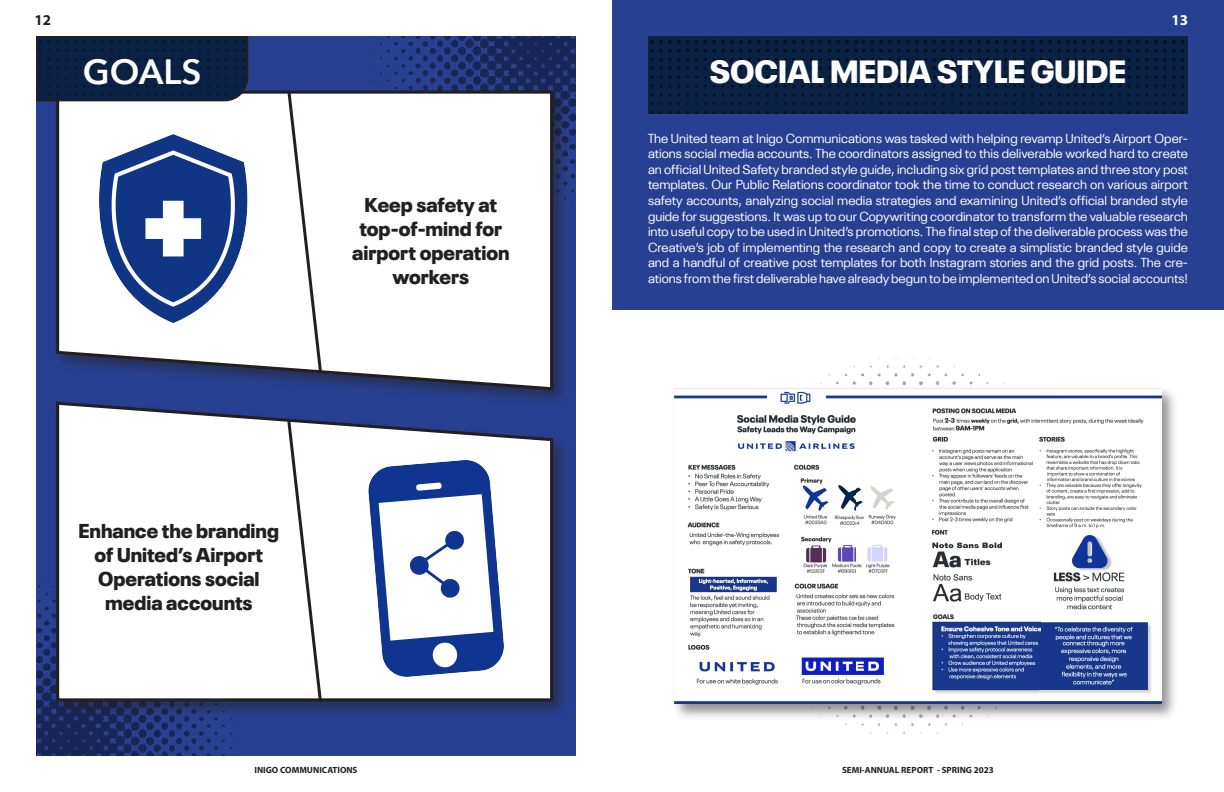
<style>
.page{position:relative;width:1224px;height:792px;background:#fff}
.page>*{position:absolute;margin:0;border:0;box-sizing:border-box;transform-origin:0 0}
.t1{font:600 35px "Avenir Next";color:#fff}
.t2{font:900 32px "Neue Plak";color:#fff}
.t3{font:900 20px "Neue Plak";color:#231f20}
.t4{font:700 15px "Myriad Pro";color:#231f20}
.t5{font:700 15px "Myriad Pro";color:#fff}
.t6{font:13px/15.6px "Neue Plak";color:#fff;text-align:justify}
.t7{font:700 9px "Myriad Pro";color:#231f20}
</style>
<div class="page">
<div style="left:36px;top:36px;width:540px;height:720px;background:#284091"></div>
<img style="left:36px;top:578px;width:202px;height:178px">
<img style="left:374px;top:36px;width:202px;height:171px">
<div style="left:53px;top:87px;width:517px;height:320px;background:#231f20;opacity:.5"></div>
<svg style="left:55px;top:89px;width:500px;height:303px;background:#dee0e8"></svg>
<svg style="left:286px;top:88px;width:38px;height:286px;background:#e5e5e6"></svg>
<div style="left:53px;top:399px;width:517px;height:320px;background:#231f20;opacity:.5"></div>
<svg style="left:55px;top:400px;width:500px;height:303px;background:#dcdfe8"></svg>
<svg style="left:286px;top:418px;width:38px;height:286px;background:#e5e5e6"></svg>
<svg style="left:36px;top:36px;width:213px;height:66px;background:#353b48"></svg>
<img style="left:36px;top:39px;width:212px;height:59px">
<img style="left:99px;top:135px;width:173px;height:211px">
<img style="left:338px;top:439px;width:166px;height:237px">
<div style="left:612px;top:0;width:612px;height:310px;background:#284091"></div>
<img style="left:648px;top:36px;width:540px;height:77px">
<div style="left:671px;top:385px;width:508px;height:336px;background:#231f20;opacity:.5"></div>
<img style="left:675px;top:389px;width:486px;height:315px">
<p class="t4" style="left:35px;top:10px;width:18px">12</p>
<p class="t1" style="left:83px;top:42px;width:120px">GOALS</p>
<p class="t3" style="left:365px;top:189px;width:134px">Keep safety at</p>
<p class="t3" style="left:359px;top:213px;width:144px">top-of-mind for</p>
<p class="t3" style="left:352px;top:237px;width:159px">airport operation</p>
<p class="t3" style="left:392px;top:261px;width:78px">workers</p>
<p class="t3" style="left:79px;top:515px;width:202px">Enhance the branding</p>
<p class="t3" style="left:95px;top:539px;width:170px">of United’s Airport</p>
<p class="t3" style="left:98px;top:563px;width:163px">Operations social</p>
<p class="t3" style="left:105px;top:587px;width:149px">media accounts</p>
<p class="t7" style="left:254px;top:764px;width:105px">INIGO COMMUNICATIONS</p>
<p class="t2" style="left:710px;top:46px;width:418px">SOCIAL MEDIA STYLE GUIDE</p>
<p class="t5" style="left:1171px;top:10px;width:18px">13</p>
<p class="t6" style="left:648px;top:129px;width:542px">The United team at Inigo Communications was tasked with helping revamp United’s Airport Oper&shy;ations social media accounts. The coordinators assigned to this deliverable worked hard to create an official United Safety branded style guide, including six grid post templates and three story post templates. Our Public Relations coordinator took the time to conduct research on various airport safety accounts, analyzing social media strategies and examining United’s official branded style guide for suggestions. It was up to our Copywriting coordinator to transform the valuable research into useful copy to be used in United’s promotions. The final step of the deliverable process was the Creative’s job of implementing the research and copy to create a simplistic branded style guide and a handful of creative post templates for both Instagram stories and the grid posts. The cre&shy;ations from the first deliverable have already begun to be implemented on United’s social accounts!</p>
<p class="t7" style="left:842px;top:764px;width:153px">SEMI-ANNUAL REPORT - SPRING 2023</p>
</div>
